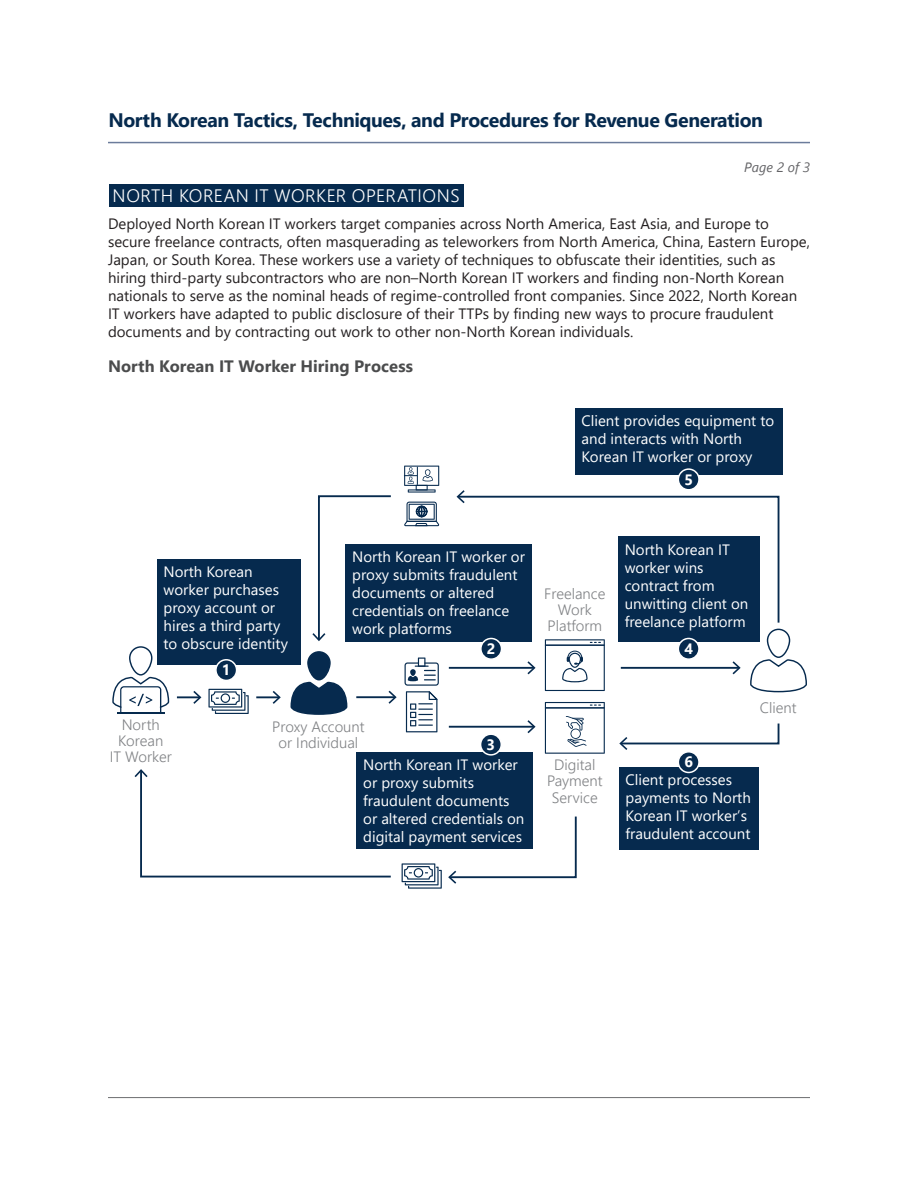
<style>
.page{position:relative;width:918px;height:1188px;background:#fff}
.page>*{position:absolute;margin:0;border:0;box-sizing:border-box;transform-origin:0 0}
.t1{font:700 19.5px "Segoe UI";letter-spacing:-.02em;color:#062a4e}
.A_HEAD_-_REVERSE{font:300 18px "Segoe UI";letter-spacing:.025em;color:#fff}
.B_HEAD{font:700 16.5px "Segoe UI";letter-spacing:.005em;color:#4b4c4d}
.BODY_TEXT{font:15px/18px "Segoe UI";color:#231f20}
.t2{font:15px/18px "Segoe UI";color:#fff}
.t3{font:300 15px/16px "Segoe UI";color:#808285;text-align:center}
.t4{font:700 15px "Segoe UI";color:#fff}
.t5{font:italic 13.5px "Segoe UI";letter-spacing:.005em;color:#636366}
</style>
<div class="page">
<hr style="left:108px;top:1097px;width:702px;height:1px;background:#6c6d70">
<hr style="left:108px;top:142px;width:702px;height:1px;background:#6b7c9b">
<div style="left:109px;top:185px;width:355px;height:22px;background:#062a4e"></div>
<div style="left:357px;top:752px;width:176px;height:97px;background:#062a4e"></div>
<div style="left:157px;top:559px;width:144px;height:106px;background:#062a4e"></div>
<div style="left:308px;top:652px;width:22px;height:28px;background:#062a4e;border-radius:11px"></div>
<div style="left:307px;top:651px;width:24px;height:29px;border:1px solid #062a4e;border-radius:11px"></div>
<svg style="left:290px;top:680px;width:58px;height:35px"></svg>
<div style="left:767px;top:629px;width:23px;height:29px;border:1px solid #062a4e;border-radius:11px"></div>
<svg style="left:750px;top:659px;width:57px;height:34px"></svg>
<div style="left:129px;top:646px;width:23px;height:30px;border:1px solid #062a4e;border-radius:11px"></div>
<svg style="left:208px;top:689px;width:41px;height:25px"></svg>
<svg style="left:402px;top:863px;width:40px;height:26px"></svg>
<svg style="left:404px;top:502px;width:35px;height:24px"></svg>
<svg style="left:405px;top:658px;width:34px;height:74px"></svg>
<hr style="left:408px;top:489px;width:28px;height:4px;background:#74889c">
<svg style="left:545px;top:639px;width:60px;height:52px"></svg>
<svg style="left:404px;top:466px;width:35px;height:25px"></svg>
<svg style="left:112px;top:675px;width:58px;height:37px"></svg>
<svg style="left:216px;top:659px;width:20px;height:21px"></svg>
<svg style="left:481px;top:735px;width:20px;height:21px"></svg>
<hr style="left:177px;top:696px;width:23px;height:2px;background:#062a4e">
<svg style="left:193px;top:691px;width:8px;height:13px"></svg>
<hr style="left:256px;top:696px;width:23px;height:2px;background:#062a4e">
<svg style="left:273px;top:691px;width:8px;height:13px"></svg>
<hr style="left:449px;top:667px;width:85px;height:2px;background:#062a4e">
<svg style="left:527px;top:661px;width:9px;height:13px"></svg>
<hr style="left:621px;top:667px;width:118px;height:2px;background:#062a4e">
<svg style="left:733px;top:661px;width:8px;height:13px"></svg>
<hr style="left:449px;top:726px;width:85px;height:2px;background:#062a4e">
<svg style="left:527px;top:720px;width:9px;height:13px"></svg>
<hr style="left:356px;top:696px;width:39px;height:2px;background:#062a4e">
<svg style="left:389px;top:691px;width:8px;height:13px"></svg>
<svg style="left:312px;top:495px;width:81px;height:146px"></svg>
<svg style="left:135px;top:769px;width:256px;height:109px"></svg>
<svg style="left:448px;top:816px;width:129px;height:68px"></svg>
<hr style="left:117px;top:712px;width:48px;height:2px;background:#062a4e">
<svg style="left:545px;top:702px;width:60px;height:52px"></svg>
<div style="left:345px;top:545px;width:187px;height:97px;background:#062a4e"></div>
<div style="left:618px;top:537px;width:141px;height:105px;background:#062a4e"></div>
<div style="left:575px;top:409px;width:207px;height:66px;background:#062a4e"></div>
<div style="left:619px;top:767px;width:140px;height:83px;background:#062a4e"></div>
<svg style="left:481px;top:638px;width:20px;height:21px"></svg>
<svg style="left:456px;top:468px;width:324px;height:157px"></svg>
<svg style="left:619px;top:723px;width:161px;height:50px"></svg>
<svg style="left:679px;top:638px;width:20px;height:21px"></svg>
<h1 class="t1" style="left:108px;top:102px;width:656px">North Korean Tactics, Techniques, and Procedures for Revenue Generation</h1>
<p class="t5" style="left:744px;top:155px;width:67px">Page 2 of 3</p>
<p class="A_HEAD_-_REVERSE" style="left:113px;top:179px;width:349px">NORTH KOREAN IT WORKER OPERATIONS</p>
<p class="BODY_TEXT" style="left:108px;top:213px;width:704px">Deployed North Korean IT workers target companies across North America, East Asia, and Europe to secure freelance contracts, often masquerading as teleworkers from North America, China, Eastern Europe, Japan, or South Korea. These workers use a variety of techniques to obfuscate their identities, such as hiring third-party subcontractors who are non–North Korean IT workers and finding non-North Korean nationals to serve as the nominal heads of regime-controlled front companies. Since 2022, North Korean IT workers have adapted to public disclosure of their TTPs by finding new ways to procure fraudulent documents and by contracting out work to other non-North Korean individuals.</p>
<p class="B_HEAD" style="left:108px;top:350px;width:307px">North Korean IT Worker Hiring Process</p>
<p class="t2" style="left:582px;top:411px;width:194px">Client provides equipment to and interacts with North<br>Korean IT worker or proxy</p>
<p class="t4" style="left:684px;top:465px;width:10px">5</p>
<p class="t2" style="left:164px;top:561px;width:126px">North Korean worker purchases proxy account or hires a third party to obscure identity</p>
<p class="t4" style="left:222px;top:656px;width:10px">1</p>
<p class="t2" style="left:352px;top:547px;width:174px">North Korean IT worker or proxy submits fraudulent documents or altered credentials on freelance work platforms</p>
<p class="t2" style="left:625px;top:539px;width:125px">North Korean IT worker wins contract from unwitting client on freelance platform</p>
<p class="t3" style="left:544px;top:584px;width:63px">Freelance<br>Work<br>Platform</p>
<p class="t4" style="left:487px;top:634px;width:10px">2</p>
<p class="t4" style="left:684px;top:634px;width:10px">4</p>
<p class="t3" style="left:110px;top:715px;width:64px">North<br>Korean<br>IT Worker</p>
<p class="t3" style="left:272px;top:718px;width:94px">Proxy Account or Individual</p>
<p class="t4" style="left:487px;top:730px;width:10px">3</p>
<p class="t2" style="left:363px;top:754px;width:163px">North Korean IT worker or proxy submits fraudulent documents or altered credentials on digital payment services</p>
<p class="t3" style="left:547px;top:755px;width:57px">Digital<br>Payment<br>Service</p>
<p class="t3" style="left:760px;top:698px;width:38px">Client</p>
<p class="t4" style="left:684px;top:748px;width:10px">6</p>
<p class="t2" style="left:626px;top:769px;width:127px">Client processes payments to North<br>Korean IT worker’s fraudulent account</p>
</div>
